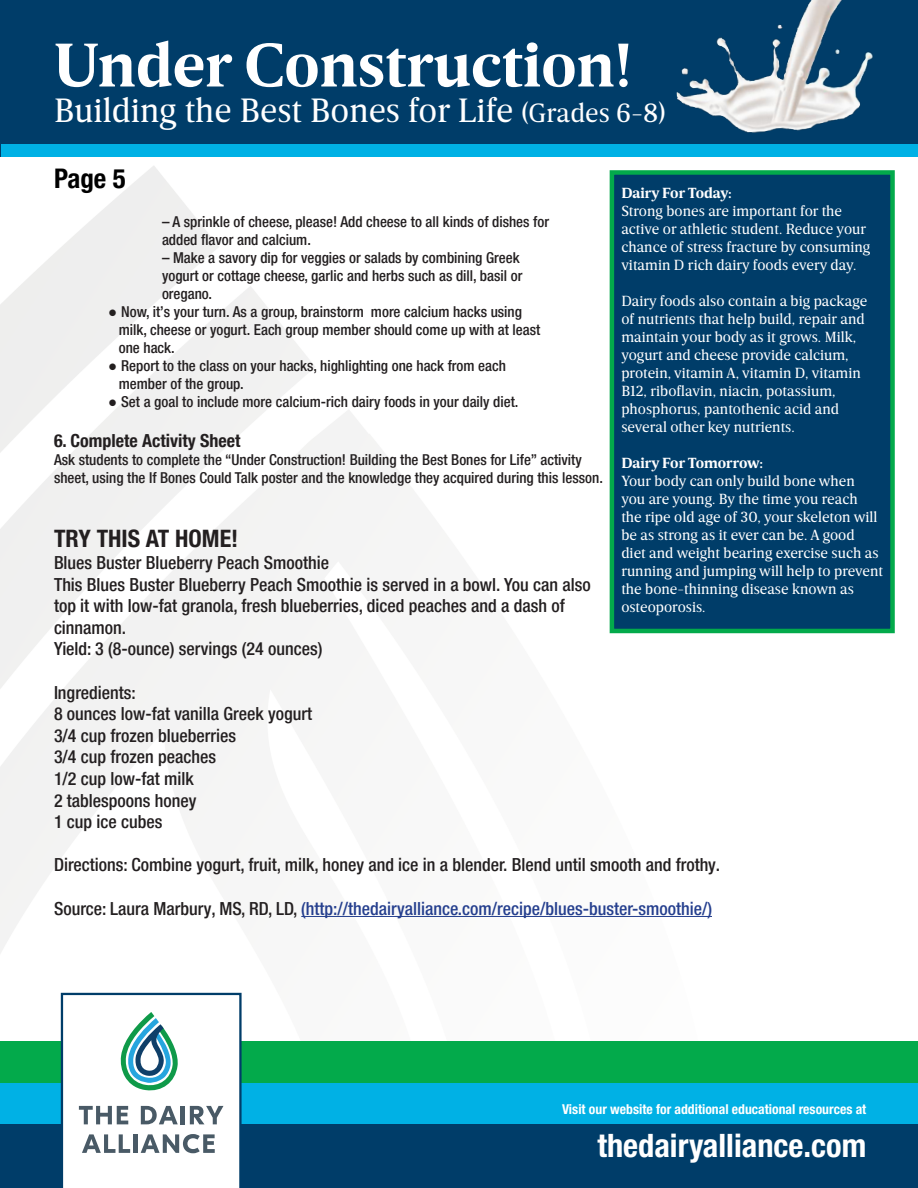
<style>
.page{position:relative;width:918px;height:1188px;background:#fff}
.page>*{position:absolute;margin:0;border:0;box-sizing:border-box;transform-origin:0 0}
.t1{font:700 63px "Breve News";color:#fff}
.t2{font:34.5px "Breve News";color:#fff}
.t3{font:700 condensed 32.4px "Helvetica Neue";color:#fff}
.t4{font:700 condensed 27px "Helvetica Neue LT Pro";color:#000}
.t5{font:700 condensed 24px "Helvetica Neue LT Pro";color:#231f20}
.t6{font:500 condensed 18px/21.6px "Helvetica Neue LT Pro";color:#231f20}
.t7{font:500 condensed 18px "Helvetica Neue LT Pro";color:#253f8e}
.t8{font:700 condensed 18px "Helvetica Neue LT Pro";color:#231f20}
.t9{font:500 condensed 15px/18px "Helvetica Neue LT Pro";color:#231f20}
.t10{font:15px/18px "Breve News";color:#fff}
.t11{font:700 15px "Breve News";color:#fff}
.t12{font:700 condensed 13.65px "Helvetica Neue";color:#fff}
.s1{font-size:27px}
.s2{font-family:"Century Gothic";font-weight:400;font-stretch:normal}
.s3{color:#231f20}
</style>
<div class="page">
<div style="left:0;top:0;width:918px;height:157px;background:#003d69"></div>
<div style="left:1px;top:144px;width:917px;height:13px;background:#00b1e5"></div>
<div style="left:0;top:1124px;width:918px;height:64px;background:#003d69"></div>
<div style="left:0;top:1082px;width:918px;height:42px;background:#00b1e5"></div>
<div style="left:0;top:1041px;width:918px;height:41px;background:#03aa4b"></div>
<svg style="left:61px;top:993px;width:181px;height:195px"></svg>
<img style="left:676px;top:0;width:197px;height:133px">
<hr style="left:301px;top:916px;width:411px;height:1px;background:#253f8e">
<div style="left:612px;top:172px;width:281px;height:459px;background:#003d69"></div>
<div style="left:610px;top:170px;width:285px;height:463px;border:4px solid #03aa4b"></div>
<h1 class="t1" style="left:54px;top:29px;width:579px">Under Construction!</h1>
<h2 class="t2" style="left:54px;top:91px;width:613px">Building the Best Bones for Life <span class="s1">(Grades 6-8)</span></h2>
<p class="t4" style="left:54px;top:162px;width:73px">Page 5</p>
<p class="t11" style="left:621px;top:184px;width:112px">Dairy For Today:</p>
<p class="t10" style="left:621px;top:202px;width:251px">Strong bones are important for the active or athletic student. Reduce your chance of stress fracture by consuming vitamin D rich dairy foods every day.</p>
<p class="t10" style="left:621px;top:292px;width:247px">Dairy foods also contain a big package of nutrients that help build, repair and maintain your body as it grows. Milk, yogurt and cheese provide calcium, protein, vitamin A, vitamin D, vitamin B12, riboflavin, niacin, potassium, phosphorus, pantothenic acid and several other key nutrients.</p>
<p class="t11" style="left:621px;top:454px;width:143px">Dairy For Tomorrow:</p>
<p class="t10" style="left:621px;top:472px;width:263px">Your body can only build bone when<br>you are young. By the time you reach<br>the ripe old age of 30, your skeleton will be as strong as it ever can be. A good<br>diet and weight bearing exercise such as running and jumping will help to prevent the bone-thinning disease known as osteoporosis.</p>
<p class="t9" style="left:162px;top:213px;width:389px">– A sprinkle of cheese, please! Add cheese to all kinds of dishes for</p>
<p class="t9" style="left:162px;top:231px;width:150px">added flavor and calcium.</p>
<p class="t9" style="left:162px;top:249px;width:359px">– Make a savory dip for veggies or salads by combining Greek</p>
<p class="t9" style="left:162px;top:267px;width:362px">yogurt or cottage cheese, garlic and herbs such as dill, basil or</p>
<p class="t9" style="left:162px;top:285px;width:52px">oregano.</p>
<p class="t9" style="left:108px;top:303px;width:416px"><span class="s2">●</span> Now, it’s your turn. As a group, brainstorm more calcium hacks using</p>
<p class="t9" style="left:119px;top:321px;width:423px">milk, cheese or yogurt. Each group member should come up with at least</p>
<p class="t9" style="left:119px;top:339px;width:57px">one hack.</p>
<p class="t9" style="left:108px;top:357px;width:399px"><span class="s2">●</span> Report to the class on your hacks, highlighting one hack from each</p>
<p class="t9" style="left:119px;top:375px;width:127px">member of the group.</p>
<p class="t9" style="left:108px;top:393px;width:412px"><span class="s2">●</span> Set a goal to include more calcium-rich dairy foods in your daily diet.</p>
<p class="t8" style="left:54px;top:429px;width:188px">6. Complete Activity Sheet</p>
<p class="t9" style="left:54px;top:450px;width:550px">Ask students to complete the “Under Construction! Building the Best Bones for Life” activity sheet, using the If Bones Could Talk poster and the knowledge they acquired during this lesson.</p>
<p class="t5" style="left:54px;top:525px;width:186px">TRY THIS AT HOME!</p>
<p class="t6" style="left:54px;top:552px;width:277px">Blues Buster Blueberry Peach Smoothie</p>
<p class="t6" style="left:54px;top:573px;width:538px">This Blues Buster Blueberry Peach Smoothie is served in a bowl. You can also top it with low-fat granola, fresh blueberries, diced peaches and a dash of cinnamon.</p>
<p class="t6" style="left:54px;top:638px;width:270px">Yield: 3 (8-ounce) servings (24 ounces)</p>
<p class="t6" style="left:54px;top:681px;width:83px">Ingredients:</p>
<p class="t6" style="left:54px;top:703px;width:260px">8 ounces low-fat vanilla Greek yogurt</p>
<p class="t6" style="left:54px;top:724px;width:184px">3/4 cup frozen blueberries</p>
<p class="t6" style="left:54px;top:746px;width:164px">3/4 cup frozen peaches</p>
<p class="t6" style="left:54px;top:768px;width:141px">1/2 cup low-fat milk</p>
<p class="t6" style="left:54px;top:789px;width:144px">2 tablespoons honey</p>
<p class="t6" style="left:54px;top:811px;width:110px">1 cup ice cubes</p>
<p class="t6" style="left:54px;top:854px;width:668px">Directions: Combine yogurt, fruit, milk, honey and ice in a blender. Blend until smooth and frothy.</p>
<p class="t7" style="left:54px;top:897px;width:659px"><span class="s3">Source: Laura Marbury, MS, RD, LD,</span> (http://thedairyalliance.com/recipe/blues-buster-smoothie/)</p>
<p class="t12" style="left:562px;top:1100px;width:306px">Visit our website for additional educational resources at</p>
<h3 class="t3" style="left:597px;top:1126px;width:270px">thedairyalliance.com</h3>
</div>
